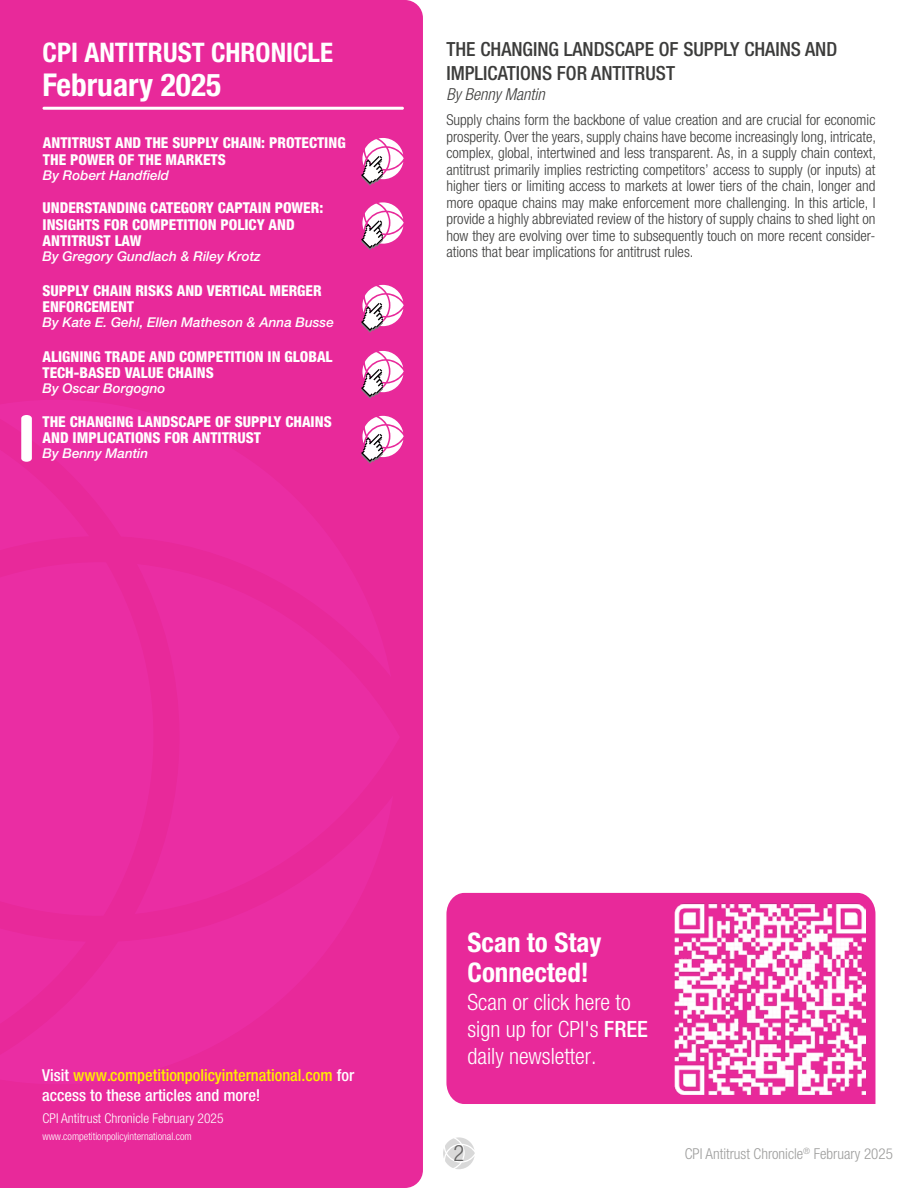
<style>
.page{position:relative;width:918px;height:1188px;background:#fff}
.page>*{position:absolute;margin:0;border:0;box-sizing:border-box;transform-origin:0 0}
.t1{font:700 condensed 31.5px "Helvetica Neue LT Std";color:#fff}
.t2{font:700 condensed 27px/29.8px "Helvetica Neue LT Std";color:#fff}
.t3{font:300 condensed 22.5px/27px "Helvetica Neue LT Std";color:#fff}
.t4{font:300 condensed 22.5px "Helvetica Neue LT Std";color:#646363}
.t5{font:500 condensed 19.5px/23.4px "Helvetica Neue LT Std";color:#3c3c3b}
.t6{font:500 condensed 16.5px/19.8px "Helvetica Neue LT Std";color:#ffed00}
.t7{font:italic 300 condensed 16.5px "Helvetica Neue LT Std";color:#3c3c3b}
.t8{font:300 condensed 15px/16.5px "Helvetica Neue LT Std";color:#3c3c3b;text-align:justify}
.t9{font:800 condensed 15px/16.5px "Helvetica Neue LT Std";color:#fff}
.t10{font:300 condensed 15px "Helvetica Neue LT Std";color:#9d9d9c}
.t11{font:italic 500 13.5px "Helvetica Neue LT Std";color:#fff}
.t12{font:300 condensed 13.5px "Helvetica Neue LT Std";color:#fff}
.t13{font:300 condensed 10.5px "Helvetica Neue LT Std";color:#fff}
.s1{color:#fff}
.s2{font-weight:500}
</style>
<div class="page">
<svg style="left:443px;top:1137px;width:32px;height:32px"></svg>
<div style="left:446px;top:893px;width:429px;height:211px;background:#e8299a"></div>
<div style="left:0;top:0;width:423px;height:1188px;background:#e8299a"></div>
<div style="left:0;top:677px;width:135px;height:119px;background:#ea2da3"></div>
<svg style="left:0;top:796px;width:393px;height:288px;background:#e92b9f"></svg>
<svg style="left:0;top:400px;width:391px;height:277px;background:#e92b9f"></svg>
<svg style="left:135px;top:564px;width:265px;height:350px;background:#e92ba0"></svg>
<svg style="left:0;top:769px;width:86px;height:291px;background:#e92ca1"></svg>
<hr style="left:43px;top:107px;width:361px;height:3px;background:#fff;border-radius:2px">
<img style="left:674px;top:904px;width:192px;height:191px">
<svg style="left:0;top:415px;width:89px;height:298px;background:#e92fa2"></svg>
<svg style="left:361px;top:138px;width:43px;height:48px"></svg>
<svg style="left:361px;top:351px;width:43px;height:48px"></svg>
<svg style="left:361px;top:416px;width:43px;height:48px"></svg>
<svg style="left:361px;top:285px;width:43px;height:48px"></svg>
<svg style="left:361px;top:202px;width:43px;height:48px"></svg>
<h2 class="t2" style="left:43px;top:37px;width:292px">CPI ANTITRUST CHRONICLE</h2>
<h1 class="t1" style="left:43px;top:66px;width:180px">February 2025</h1>
<p class="t9" style="left:43px;top:134px;width:304px">ANTITRUST AND THE SUPPLY CHAIN: PROTECTING<br>THE POWER OF THE MARKETS</p>
<p class="t11" style="left:43px;top:167px;width:128px">By Robert Handfield</p>
<p class="t9" style="left:43px;top:199px;width:282px">UNDERSTANDING CATEGORY CAPTAIN POWER:<br>INSIGHTS FOR COMPETITION POLICY AND<br>ANTITRUST LAW</p>
<p class="t11" style="left:43px;top:248px;width:220px">By Gregory Gundlach &amp; Riley Krotz</p>
<p class="t9" style="left:43px;top:282px;width:281px">SUPPLY CHAIN RISKS AND VERTICAL MERGER<br>ENFORCEMENT</p>
<p class="t11" style="left:43px;top:314px;width:293px">By Kate E. Gehl, Ellen Matheson &amp; Anna Busse</p>
<p class="t9" style="left:43px;top:348px;width:292px">ALIGNING TRADE AND COMPETITION IN GLOBAL<br>TECH-BASED VALUE CHAINS</p>
<p class="t11" style="left:43px;top:380px;width:125px">By Oscar Borgogno</p>
<p class="t9" style="left:43px;top:413px;width:291px">THE CHANGING LANDSCAPE OF SUPPLY CHAINS<br>AND IMPLICATIONS FOR ANTITRUST</p>
<p class="t11" style="left:43px;top:445px;width:107px">By Benny Mantin</p>
<h3 class="t5" style="left:446px;top:38px;width:392px">THE CHANGING LANDSCAPE OF SUPPLY CHAINS AND<br>IMPLICATIONS FOR ANTITRUST</h3>
<p class="t7" style="left:446px;top:84px;width:100px">By Benny Mantin</p>
<p class="t8" style="left:446px;top:111px;width:431px">Supply chains form the backbone of value creation and are crucial for economic prosperity. Over the years, supply chains have become increasingly long, intricate, complex, global, intertwined and less transparent. As, in a supply chain context, antitrust primarily implies restricting competitors’ access to supply (or inputs) at higher tiers or limiting access to markets at lower tiers of the chain, longer and more opaque chains may make enforcement more challenging. In this article, I provide a highly abbreviated review of the history of supply chains to shed light on how they are evolving over time to subsequently touch on more recent consider&shy;ations that bear implications for antitrust rules.</p>
<p class="t6" style="left:42px;top:1065px;width:313px"><span class="s1">Visit</span> www.competitionpolicyinternational.com <span class="s1">for access to these articles and more!</span></p>
<p class="t12" style="left:43px;top:1111px;width:183px">CPI Antitrust Chronicle February 2025</p>
<p class="t13" style="left:43px;top:1130px;width:151px">www.competitionpolicyinternational.com</p>
<h2 class="t2" style="left:468px;top:927px;width:135px">Scan to Stay<br>Connected!</h2>
<h3 class="t3" style="left:468px;top:988px;width:182px">Scan or click here to sign up for CPI's <span class="s2">FREE </span>daily newsletter.</h3>
<h3 class="t4" style="left:454px;top:1141px;width:12px">2</h3>
<p class="t10" style="left:685px;top:1145px;width:210px">CPI Antitrust Chronicle<sup>®</sup> February 2025</p>
</div>
